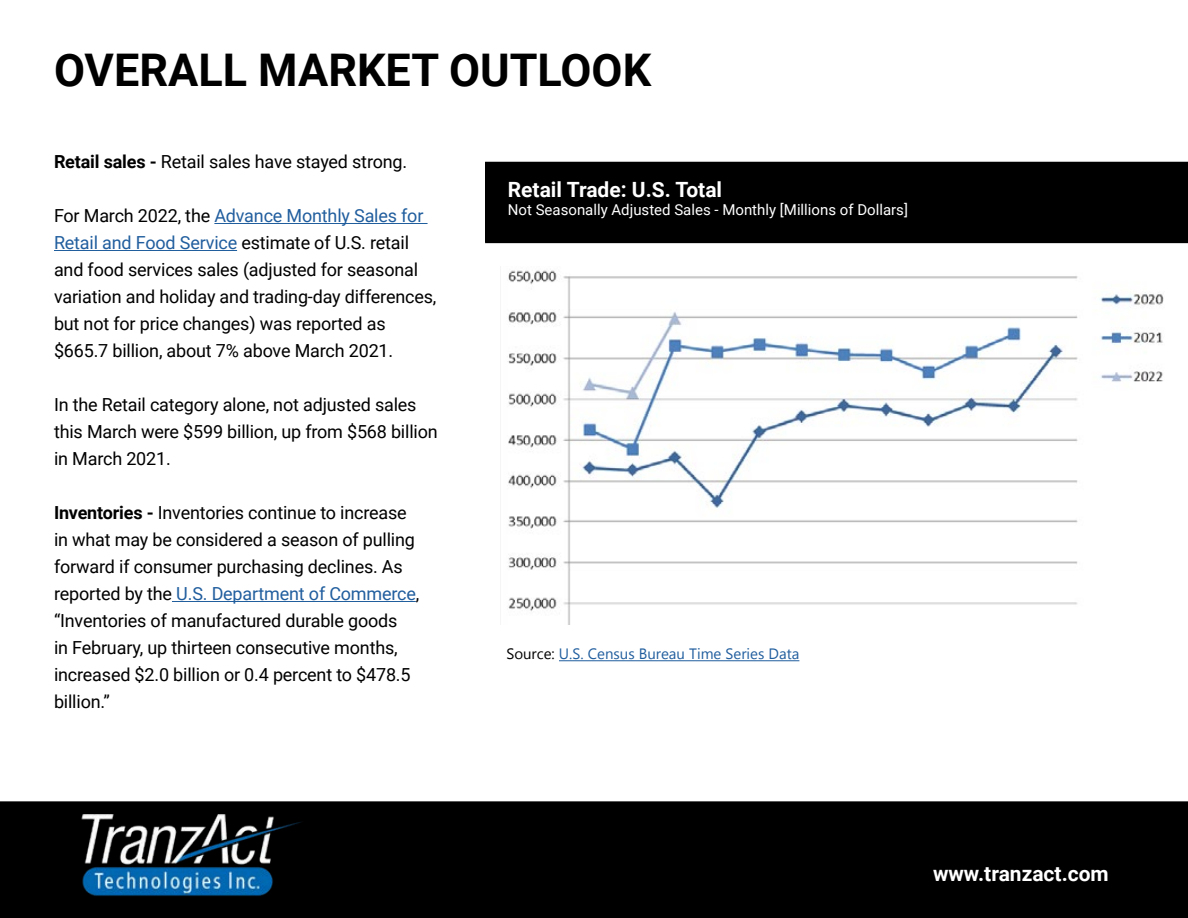
<style>
.page{position:relative;width:1188px;height:918px;background:#fff}
.page>*{position:absolute;margin:0;border:0;box-sizing:border-box;transform-origin:0 0}
.t1{font:700 45px "Roboto";color:#000}
.t2{font:700 21px "Roboto";color:#fff}
.t3{font:18px/27px "Roboto";letter-spacing:-.01em;color:#000}
.t4{font:15px "Roboto";color:#fff}
.t5{font:15px "Microsoft New Tai Lue";color:#215e9e}
.s1{font-weight:700}
.s2{color:#215e9e}
.s3{color:#000}
</style>
<div class="page">
<div style="left:0;top:801px;width:1188px;height:117px;background:#000"></div>
<img style="left:73px;top:815px;width:249px;height:93px">
<hr style="left:214px;top:223px;width:214px;height:1px;background:#215e9e">
<hr style="left:54px;top:250px;width:183px;height:1px;background:#215e9e">
<hr style="left:172px;top:601px;width:244px;height:1px;background:#215e9e">
<hr style="left:559px;top:660px;width:240px;height:1px;background:#215e9e">
<div style="left:485px;top:162px;width:703px;height:81px;background:#000"></div>
<img style="left:508px;top:270px;width:656px;height:355px">
<h1 class="t1" style="left:54px;top:39px;width:599px">OVERALL MARKET OUTLOOK</h1>
<p class="t3" style="left:54px;top:148px;width:355px"><span class="s1">Retail sales -</span> Retail sales have stayed strong.</p>
<p class="t3" style="left:54px;top:202px;width:384px">For March 2022, the <span class="s2">Advance Monthly Sales for Retail and Food Service</span> estimate of U.S. retail and food services sales (adjusted for seasonal variation and holiday and trading-day differences, but not for price changes) was reported as $665.7 billion, about 7% above March 2021.</p>
<p class="t3" style="left:54px;top:391px;width:385px">In the Retail category alone, not adjusted sales this March were $599 billion, up from $568 billion in March 2021.</p>
<p class="t3" style="left:54px;top:499px;width:367px"><span class="s1">Inventories -</span> Inventories continue to increase in what may be considered a season of pulling forward if consumer purchasing declines. As reported by the <span class="s2">U.S. Department of Commerce</span>, “Inventories of manufactured durable goods<br>in February, up thirteen consecutive months, increased $2.0 billion or 0.4 percent to $478.5 billion.”</p>
<p class="t2" style="left:508px;top:174px;width:216px">Retail Trade: U.S. Total</p>
<p class="t4" style="left:508px;top:199px;width:402px">Not Seasonally Adjusted Sales - Monthly [Millions of Dollars]</p>
<p class="t5" style="left:506px;top:646px;width:295px"><span class="s3">Source:</span> U.S. Census Bureau Time Series Data</p>
<p class="t2" style="left:933px;top:859px;width:177px">www.tranzact.com</p>
</div>
